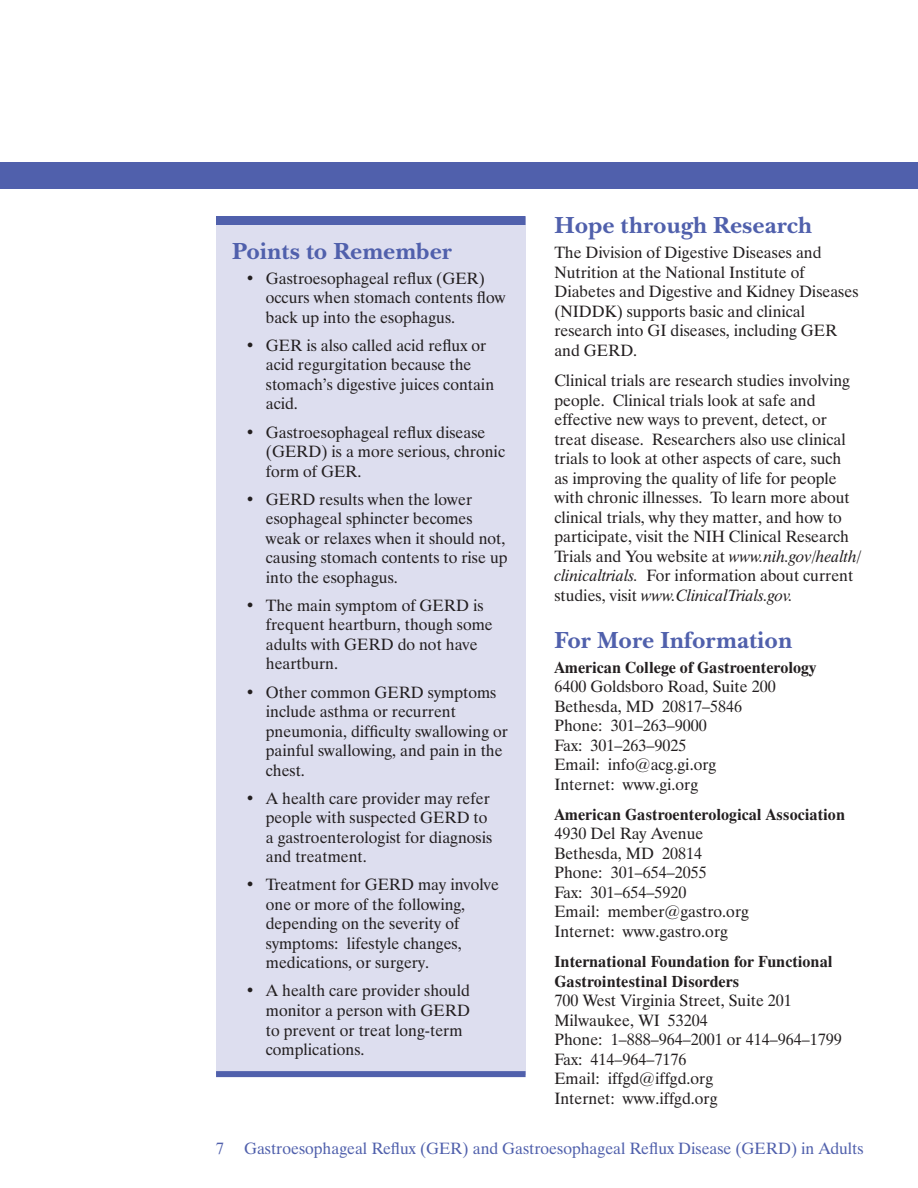
<style>
.page{position:relative;width:918px;height:1188px;background:#fff}
.page>*{position:absolute;margin:0;border:0;box-sizing:border-box;transform-origin:0 0}
.t1{font:700 24px "New Baskerville ITC";color:#5060ac}
.t2{font:16.35px/19.5px "Dutch 801 BT";color:#231f20}
.t3{font:700 16.35px/19.5px "Dutch 801 BT";color:#231f20}
.t4{font:16.35px "Dutch 801 BT";color:#5060ac}
.s1{font-style:italic}
</style>
<div class="page">
<div style="left:0;top:162px;width:918px;height:27px;background:#5060ac"></div>
<div style="left:216px;top:217px;width:310px;height:858px;background:#dddeef"></div>
<div style="left:216px;top:216px;width:310px;height:9px;background:#5060ac"></div>
<div style="left:216px;top:1071px;width:310px;height:6px;background:#5060ac"></div>
<h2 class="t1" style="left:554px;top:211px;width:259px">Hope through Research</h2>
<p class="t2" style="left:554px;top:243px;width:306px">The Division of Digestive Diseases and Nutrition at the National Institute of Diabetes and Digestive and Kidney Diseases (NIDDK) supports basic and clinical research into GI diseases, including GER and GERD.</p>
<p class="t2" style="left:554px;top:371px;width:308px">Clinical trials are research studies involving people. Clinical trials look at safe and effective new ways to prevent, detect, or treat disease. Researchers also use clinical trials to look at other aspects of care, such<br>as improving the quality of life for people with chronic illnesses. To learn more about clinical trials, why they matter, and how to participate, visit the NIH Clinical Research Trials and You website at <span class="s1">www.nih.gov/health/ clinicaltrials.</span> For information about current studies, visit <span class="s1">www.ClinicalTrials.gov.</span></p>
<h2 class="t1" style="left:554px;top:626px;width:239px">For More Information</h2>
<h5 class="t3" style="left:554px;top:657px;width:263px">American College of Gastroenterology</h5>
<p class="t2" style="left:554px;top:677px;width:223px">6400 Goldsboro Road, Suite 200<br>Bethesda, MD 20817–5846<br>Phone: 301–263–9000<br>Fax: 301–263–9025<br>Email: info@acg.gi.org<br>Internet: www.gi.org</p>
<h5 class="t3" style="left:554px;top:804px;width:292px">American Gastroenterological Association</h5>
<p class="t2" style="left:554px;top:824px;width:196px">4930 Del Ray Avenue<br>Bethesda, MD 20814<br>Phone: 301–654–2055<br>Fax: 301–654–5920<br>Email: member@gastro.org<br>Internet: www.gastro.org</p>
<h5 class="t3" style="left:554px;top:952px;width:280px">International Foundation for Functional<br>Gastrointestinal Disorders</h5>
<p class="t2" style="left:554px;top:991px;width:289px">700 West Virginia Street, Suite 201<br>Milwaukee, WI 53204<br>Phone: 1–888–964–2001 or 414–964–1799<br>Fax: 414–964–7176<br>Email: iffgd@iffgd.org<br>Internet: www.iffgd.org</p>
<p class="t4" style="left:216px;top:1139px;width:649px">7 Gastroesophageal Reflux (GER) and Gastroesophageal Reflux Disease (GERD) in Adults</p>
<h2 class="t1" style="left:232px;top:237px;width:221px">Points to Remember</h2>
<p class="t2" style="left:266px;top:268px;width:241px;text-indent:-20px">• Gastroesophageal reflux (GER) occurs when stomach contents flow back up into the esophagus.</p>
<p class="t2" style="left:266px;top:335px;width:230px;text-indent:-20px">• GER is also called acid reflux or acid regurgitation because the stomach’s digestive juices contain acid.</p>
<p class="t2" style="left:266px;top:422px;width:241px;text-indent:-20px">• Gastroesophageal reflux disease (GERD) is a more serious, chronic form of GER.</p>
<p class="t2" style="left:266px;top:489px;width:243px;text-indent:-20px">• GERD results when the lower esophageal sphincter becomes weak or relaxes when it should not, causing stomach contents to rise up into the esophagus.</p>
<p class="t2" style="left:266px;top:595px;width:228px;text-indent:-20px">• The main symptom of GERD is frequent heartburn, though some adults with GERD do not have heartburn.</p>
<p class="t2" style="left:266px;top:682px;width:244px;text-indent:-20px">• Other common GERD symptoms include asthma or recurrent pneumonia, difficulty swallowing or painful swallowing, and pain in the chest.</p>
<p class="t2" style="left:266px;top:788px;width:228px;text-indent:-20px">• A health care provider may refer people with suspected GERD to a gastroenterologist for diagnosis and treatment.</p>
<p class="t2" style="left:266px;top:875px;width:235px;text-indent:-20px">• Treatment for GERD may involve one or more of the following, depending on the severity of symptoms: lifestyle changes, medications, or surgery.</p>
<p class="t2" style="left:266px;top:981px;width:206px;text-indent:-20px">• A health care provider should monitor a person with GERD to prevent or treat long-term complications.</p>
</div>
